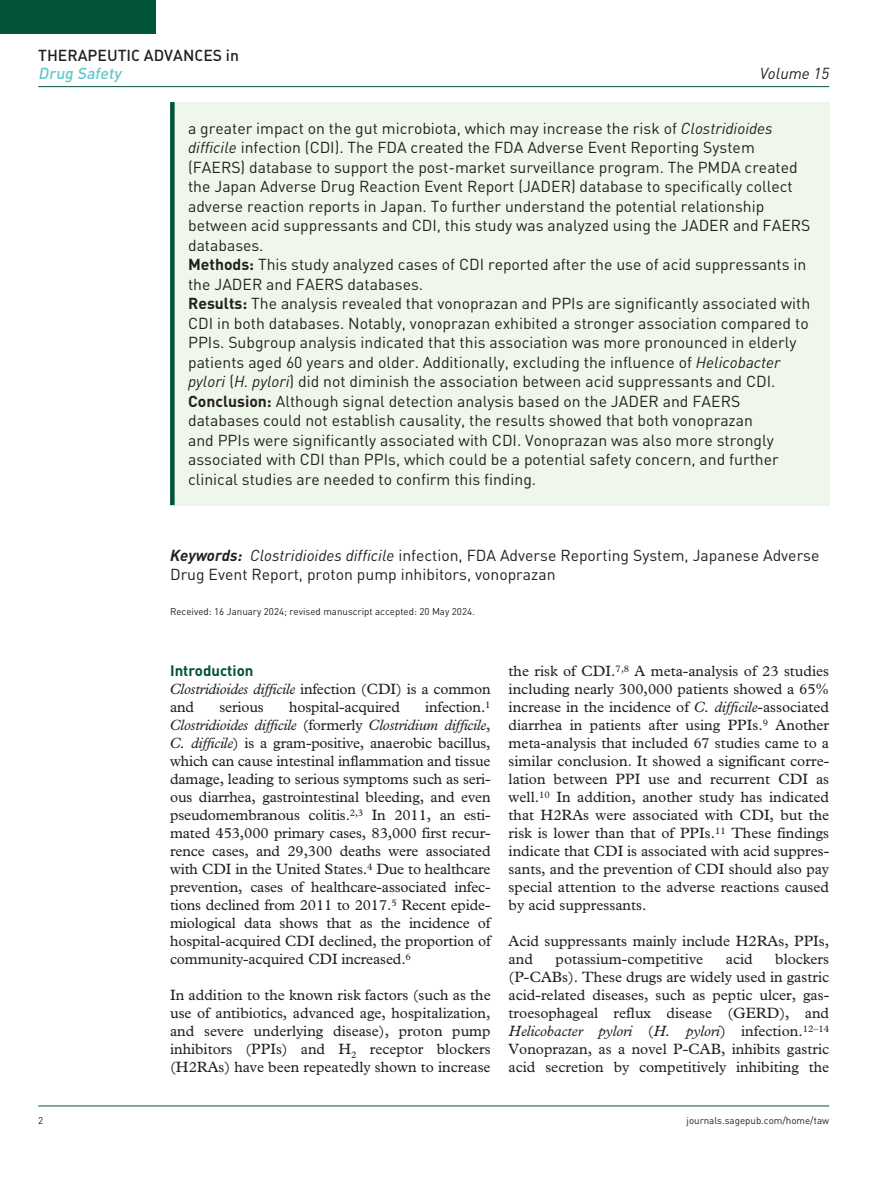
<style>
.page{position:relative;width:893px;height:1191px;background:#fff}
.page>*{position:absolute;margin:0;border:0;box-sizing:border-box;transform-origin:0 0}
.t1{font:15.75px/19.5px "DIN";color:#231f20}
.t2{font:15.75px "DIN Medium Alternate";color:#231f20}
.t3{font:italic 15.75px "DIN Medium Alternate";color:#60c7cc}
.t4{font:italic 15.75px "DIN";color:#231f20}
.t5{font:15px/18px "Plantin Std";color:#231f20;text-align:justify}
.t6{font:700 15px "DIN";color:#015436}
.t7{font:9.75px "DIN";color:#231f20}
.s1{font-style:italic}
.s2{font-weight:700}
.s3{font-weight:700;font-style:italic}
</style>
<div class="page">
<hr style="left:38px;top:1105px;width:791px;height:1px;background:#015436">
<div style="left:0;top:0;width:155px;height:34px;background:#015436"></div>
<hr style="left:38px;top:86px;width:791px;height:1px;background:#015436">
<div style="left:170px;top:102px;width:659px;height:403px;background:#eff7ea"></div>
<div style="left:170px;top:102px;width:5px;height:403px;background:#015436"></div>
<p class="t2" style="left:38px;top:45px;width:202px">THERAPEUTIC ADVANCES IN</p>
<p class="t3" style="left:38px;top:63px;width:84px">Drug Safety</p>
<p class="t4" style="left:760px;top:63px;width:71px">Volume 15</p>
<p class="t1" style="left:188px;top:118px;width:624px">a greater impact on the gut microbiota, which may increase the risk of <span class="s1">Clostridioides difficile</span> infection (CDI). The FDA created the FDA Adverse Event Reporting System (FAERS) database to support the post-market surveillance program. The PMDA created the Japan Adverse Drug Reaction Event Report (JADER) database to specifically collect adverse reaction reports in Japan. To further understand the potential relationship between acid suppressants and CDI, this study was analyzed using the JADER and FAERS databases.<br><span class="s2">Methods:</span> This study analyzed cases of CDI reported after the use of acid suppressants in the JADER and FAERS databases.<br><span class="s2">Results:</span> The analysis revealed that vonoprazan and PPIs are significantly associated with CDI in both databases. Notably, vonoprazan exhibited a stronger association compared to PPIs. Subgroup analysis indicated that this association was more pronounced in elderly patients aged 60 years and older. Additionally, excluding the influence of <span class="s1">Helicobacter pylori</span> (<span class="s1">H. pylori</span>) did not diminish the association between acid suppressants and CDI.<br><span class="s2">Conclusion:</span> Although signal detection analysis based on the JADER and FAERS databases could not establish causality, the results showed that both vonoprazan<br>and PPIs were significantly associated with CDI. Vonoprazan was also more strongly associated with CDI than PPIs, which could be a potential safety concern, and further clinical studies are needed to confirm this finding.</p>
<p class="t1" style="left:170px;top:545px;width:651px"><span class="s3">Keywords:</span> <span class="s1">Clostridioides difficile</span> infection, FDA Adverse Reporting System, Japanese Adverse<br>Drug Event Report, proton pump inhibitors, vonoprazan</p>
<p class="t7" style="left:170px;top:605px;width:306px">Received: 16 January 2024; revised manuscript accepted: 20 May 2024.</p>
<p class="t6" style="left:170px;top:661px;width:85px">Introduction</p>
<p class="t5" style="left:170px;top:680px;width:322px"><span class="s1">Clostridioides difficile</span> infection (CDI) is a common and</p>
<p class="t5" style="left:170px;top:698px;width:322px;text-indent:255px">infection.<sup>1<br></sup><span class="s1">Clostridioides difficile</span> (formerly <span class="s1">Clostridium difficile</span>, <span class="s1">C. difficile</span>) is a gram-positive, anaerobic bacillus, which can cause intestinal inflammation and tissue damage, leading to serious symptoms such as seri&shy;ous diarrhea, gastrointestinal bleeding, and even pseudomembranous colitis.<sup>2,3</sup> In 2011, an esti&shy;mated 453,000 primary cases, 83,000 first recur&shy;rence cases, and 29,300 deaths were associated with CDI in the United States.<sup>4</sup> Due to healthcare prevention, cases of healthcare-associated infec&shy;tions declined from 2011 to 2017.<sup>5</sup> Recent epide&shy;miological data shows that as the incidence of hospital-acquired CDI declined, the proportion of community-acquired CDI increased.<sup>6</sup></p>
<p class="t5" style="left:170px;top:986px;width:322px">In addition to the known risk factors (such as the use of antibiotics, advanced age, hospitalization, and severe underlying disease), proton pump inhibitors (PPIs) and H<sub>2</sub> receptor blockers (H2RAs) have been repeatedly shown to increase</p>
<p class="t5" style="left:219px;top:698px;width:46px">serious</p>
<p class="t5" style="left:289px;top:698px;width:112px">hospital-acquired</p>
<p class="t5" style="left:509px;top:662px;width:322px">the risk of CDI.<sup>7,8</sup> A meta-analysis of 23 studies including nearly 300,000 patients showed a 65% increase in the incidence of <span class="s1">C. difficile</span>-associated diarrhea in patients after using PPIs.<sup>9</sup> Another meta-analysis that included 67 studies came to a similar conclusion. It showed a significant corre&shy;lation between PPI use and recurrent CDI as well.<sup>10</sup> In addition, another study has indicated that H2RAs were associated with CDI, but the risk is lower than that of PPIs.<sup>11</sup> These findings indicate that CDI is associated with acid suppres&shy;sants, and the prevention of CDI should also pay special attention to the adverse reactions caused by acid suppressants.</p>
<p class="t5" style="left:509px;top:932px;width:322px">Acid suppressants mainly include H2RAs, PPIs, and</p>
<p class="t5" style="left:509px;top:950px;width:322px;text-indent:267px">blockers (P-CABs). These drugs are widely used in gastric acid-related diseases, such as peptic ulcer, gas&shy;troesophageal reflux disease (GERD), and <span class="s1">Helicobacter pylori</span> (<span class="s1">H. pylori</span>) infection.<sup>12–14<br></sup>Vonoprazan, as a novel P-CAB, inhibits gastric acid secretion by competitively inhibiting the</p>
<p class="t5" style="left:556px;top:950px;width:149px">potassium-competitive</p>
<p class="t5" style="left:726px;top:950px;width:28px">acid</p>
<p class="t7" style="left:38px;top:1114px;width:7px">2</p>
<p class="t7" style="left:687px;top:1114px;width:144px">journals.sagepub.com/home/taw</p>
</div>
